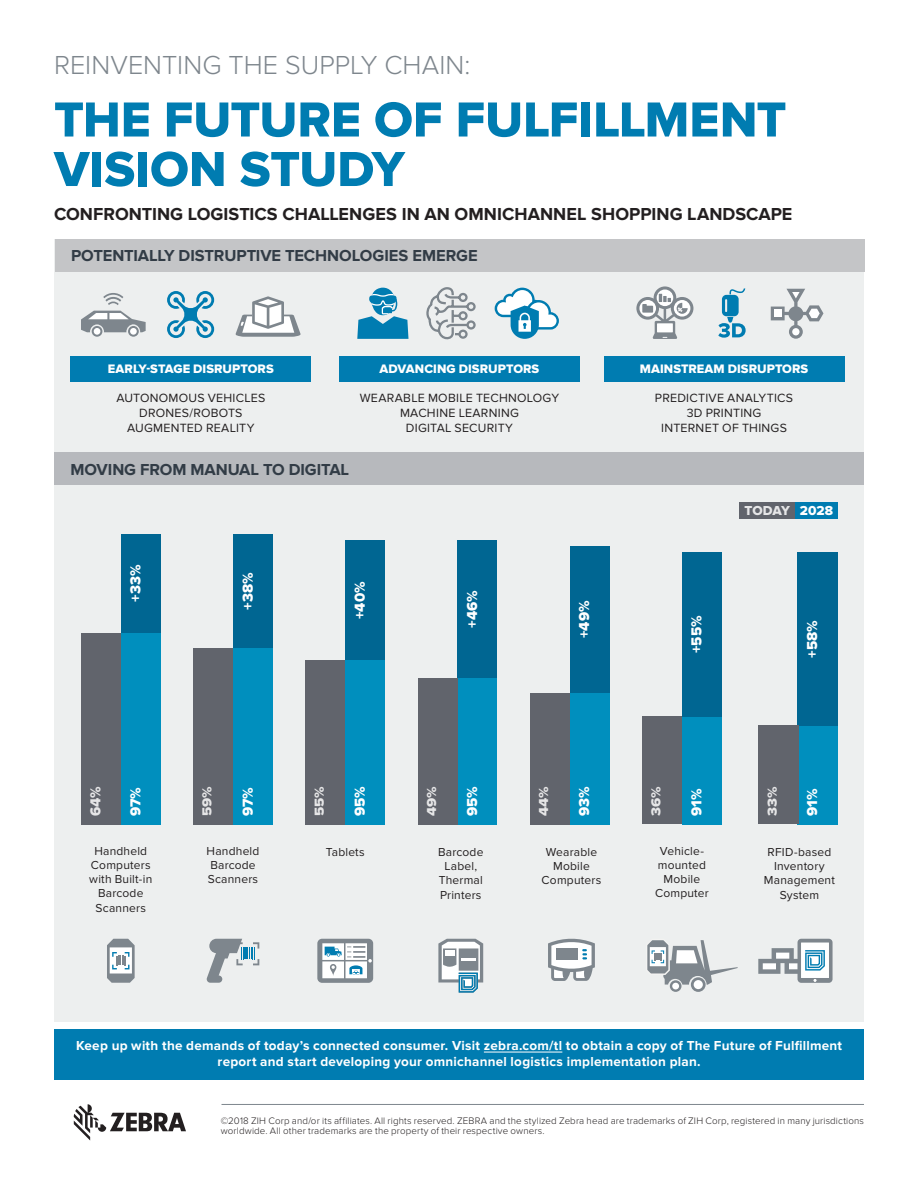
<style>
.page{position:relative;width:918px;height:1188px;background:#fff}
.page>*{position:absolute;margin:0;border:0;box-sizing:border-box;transform-origin:0 0}
.Intro_Copy{font:51px/49.5px "Proxima Nova Extrabld";letter-spacing:-.005em;color:#007cb1}
.Intro_Copy-2{font:300 27px "Proxima Nova";letter-spacing:.005em;color:#7e868d}
.t1{font:700 18px "Proxima Nova";letter-spacing:.005em;color:#231f20}
.Headline_1{font:700 16.5px "Proxima Nova";letter-spacing:-.005em;color:#323c46}
.t2{font:15px "Proxima Nova Extrabld";color:#fff}
.t3{font:15px "Proxima Nova Extrabld";color:#e6e6e7}
.Body_Copy{font:700 13.5px/16.2px "Proxima Nova";letter-spacing:.02em;color:#fff;text-align:center}
.Body_Copy-2{font:13.5px "Proxima Nova Extrabld";color:#e6e6e7;scale:1.11 1}
.Body_Copy-3{font:13.5px "Proxima Nova Extrabld";color:#e6e6e7}
.Body_Copy-4{font:13.5px "Proxima Nova Extrabld";color:#fff}
.Headline_1-2{font:12.75px "Proxima Nova Extrabld";letter-spacing:.005em;color:#fff}
.Body_Copy-5{font:12.3px "Proxima Nova";letter-spacing:.02em;color:#231f20}
.Body_Copy-6{font:12px/14.2px "Proxima Nova";letter-spacing:.015em;color:#231f20;text-align:center}
.Legal-NALA{font:300 9.75px/10.5px "Proxima Nova";letter-spacing:.015em;color:#231f20}
</style>
<div class="page">
<div style="left:54px;top:239px;width:810px;height:783px;background:#edefef"></div>
<div style="left:55px;top:240px;width:810px;height:32px;background:#c4c5c7"></div>
<div style="left:71px;top:356px;width:240px;height:26px;background:#007cb1"></div>
<svg style="left:81px;top:311px;width:65px;height:21px"></svg>
<svg style="left:128px;top:326px;width:11px;height:11px"></svg>
<div style="left:130px;top:328px;width:7px;height:7px;background:#fff;border-radius:50%"></div>
<svg style="left:92px;top:326px;width:10px;height:11px"></svg>
<div style="left:94px;top:328px;width:6px;height:7px;background:#fff;border-radius:50%"></div>
<svg style="left:103px;top:293px;width:20px;height:12px"></svg>
<div style="left:339px;top:356px;width:241px;height:26px;background:#007cb1"></div>
<div style="left:604px;top:356px;width:240px;height:26px;background:#007cb1"></div>
<svg style="left:636px;top:286px;width:57px;height:53px"></svg>
<svg style="left:426px;top:287px;width:50px;height:53px"></svg>
<svg style="left:771px;top:289px;width:52px;height:50px"></svg>
<div style="left:774px;top:310px;width:7px;height:7px;background:#fff"></div>
<div style="left:792px;top:328px;width:8px;height:7px;background:#fff;border-radius:50%"></div>
<svg style="left:495px;top:288px;width:64px;height:51px"></svg>
<svg style="left:167px;top:291px;width:47px;height:47px"></svg>
<svg style="left:235px;top:296px;width:66px;height:41px"></svg>
<svg style="left:718px;top:288px;width:28px;height:50px"></svg>
<svg style="left:357px;top:288px;width:52px;height:51px"></svg>
<div style="left:54px;top:453px;width:810px;height:32px;background:#b7b9bd"></div>
<hr style="left:222px;top:1104px;width:642px;height:1px;background:#7e868d">
<div style="left:54px;top:1030px;width:810px;height:50px;background:#007cb1"></div>
<hr style="left:484px;top:1052px;width:78px;height:1px;background:#fff">
<svg style="left:74px;top:1104px;width:112px;height:37px"></svg>
<div style="left:121px;top:534px;width:40px;height:290px;background:#008fbe"></div>
<div style="left:121px;top:534px;width:40px;height:99px;background:#006692"></div>
<div style="left:81px;top:633px;width:40px;height:191px;background:#61646c"></div>
<div style="left:233px;top:534px;width:40px;height:290px;background:#008fbe"></div>
<div style="left:233px;top:534px;width:40px;height:114px;background:#006692"></div>
<div style="left:193px;top:648px;width:40px;height:176px;background:#61646c"></div>
<div style="left:345px;top:540px;width:40px;height:284px;background:#008fbe"></div>
<div style="left:345px;top:540px;width:40px;height:120px;background:#006692"></div>
<div style="left:305px;top:660px;width:40px;height:164px;background:#61646c"></div>
<div style="left:457px;top:540px;width:40px;height:284px;background:#008fbe"></div>
<div style="left:457px;top:541px;width:40px;height:137px;background:#006692"></div>
<div style="left:418px;top:678px;width:39px;height:146px;background:#61646c"></div>
<div style="left:570px;top:546px;width:40px;height:278px;background:#008fbe"></div>
<div style="left:570px;top:546px;width:40px;height:147px;background:#006692"></div>
<div style="left:530px;top:693px;width:40px;height:131px;background:#61646c"></div>
<div style="left:682px;top:552px;width:40px;height:272px;background:#008fbe"></div>
<div style="left:682px;top:552px;width:39px;height:165px;background:#006692"></div>
<div style="left:642px;top:717px;width:40px;height:107px;background:#61646c"></div>
<div style="left:798px;top:552px;width:40px;height:272px;background:#008fbe"></div>
<div style="left:798px;top:552px;width:40px;height:174px;background:#006692"></div>
<div style="left:758px;top:726px;width:41px;height:98px;background:#61646c"></div>
<div style="left:739px;top:502px;width:56px;height:17px;background:#61646c"></div>
<div style="left:795px;top:502px;width:43px;height:17px;background:#007cb1"></div>
<svg style="left:548px;top:938px;width:47px;height:43px;background:#bdc3c7"></svg>
<svg style="left:758px;top:939px;width:75px;height:44px"></svg>
<svg style="left:691px;top:977px;width:15px;height:15px"></svg>
<div style="left:694px;top:980px;width:9px;height:9px;background:#fff;border-radius:50%"></div>
<svg style="left:670px;top:980px;width:12px;height:12px"></svg>
<div style="left:672px;top:983px;width:7px;height:6px;background:#fff;border-radius:50%"></div>
<svg style="left:647px;top:940px;width:91px;height:45px"></svg>
<svg style="left:438px;top:939px;width:45px;height:54px;background:#adbcc4"></svg>
<svg style="left:107px;top:939px;width:28px;height:44px"></svg>
<div style="left:317px;top:939px;width:56px;height:44px;background:#7e868d;border-radius:5px"></div>
<svg style="left:322px;top:943px;width:3px;height:17px"></svg>
<div style="left:322px;top:961px;width:22px;height:17px;background:#fff"></div>
<svg style="left:346px;top:974px;width:21px;height:4px"></svg>
<svg style="left:325px;top:943px;width:47px;height:31px"></svg>
<svg style="left:207px;top:939px;width:52px;height:44px"></svg>
<p class="Intro_Copy-2" style="left:54px;top:49px;width:418px">REINVENTING THE SUPPLY CHAIN:</p>
<p class="Intro_Copy" style="left:54px;top:98px;width:734px">THE FUTURE OF FULFILLMENT<br>VISION STUDY</p>
<p class="t1" style="left:54px;top:203px;width:740px">CONFRONTING LOGISTICS CHALLENGES IN AN OMNICHANNEL SHOPPING LANDSCAPE</p>
<p class="Headline_1" style="left:71px;top:246px;width:408px">POTENTIALLY DISTRUPTIVE TECHNOLOGIES EMERGE</p>
<p class="Headline_1-2" style="left:108px;top:361px;width:167px">EARLY-STAGE DISRUPTORS</p>
<p class="Body_Copy-5" style="left:116px;top:391px;width:151px">AUTONOMOUS VEHICLES</p>
<p class="Body_Copy-5" style="left:139px;top:406px;width:105px">DRONES/ROBOTS</p>
<p class="Body_Copy-5" style="left:127px;top:421px;width:129px">AUGMENTED REALITY</p>
<p class="Headline_1-2" style="left:380px;top:361px;width:161px">ADVANCING DISRUPTORS</p>
<p class="Body_Copy-5" style="left:360px;top:391px;width:201px">WEARABLE MOBILE TECHNOLOGY</p>
<p class="Body_Copy-5" style="left:400px;top:406px;width:120px">MACHINE LEARNING</p>
<p class="Body_Copy-5" style="left:406px;top:421px;width:109px">DIGITAL SECURITY</p>
<p class="Headline_1" style="left:70px;top:460px;width:280px">MOVING FROM MANUAL TO DIGITAL</p>
<p class="t2" style="left:127px;top:602px;width:39px;rotate:-90deg">+33%</p>
<p class="t2" style="left:239px;top:610px;width:39px;rotate:-90deg">+38%</p>
<p class="t2" style="left:351px;top:619px;width:39px;rotate:-90deg">+40%</p>
<p class="t2" style="left:463px;top:628px;width:39px;rotate:-90deg">+46%</p>
<p class="t2" style="left:576px;top:638px;width:39px;rotate:-90deg">+49%</p>
<p class="Headline_1-2" style="left:640px;top:361px;width:170px">MAINSTREAM DISRUPTORS</p>
<p class="Body_Copy-5" style="left:655px;top:391px;width:140px">PREDICTIVE ANALYTICS</p>
<p class="Body_Copy-5" style="left:687px;top:406px;width:76px">3D PRINTING</p>
<p class="Body_Copy-5" style="left:661px;top:421px;width:127px">INTERNET OF THINGS</p>
<p class="t2" style="left:688px;top:653px;width:39px;rotate:-90deg">+55%</p>
<p class="Body_Copy-3" style="left:745px;top:503px;width:47px">TODAY</p>
<p class="Body_Copy-4" style="left:800px;top:503px;width:35px">2028</p>
<p class="t2" style="left:804px;top:658px;width:39px;rotate:-90deg">+58%</p>
<p class="t3" style="left:87px;top:816px;width:32px;rotate:-90deg">64%</p>
<p class="t2" style="left:127px;top:816px;width:31px;rotate:-90deg">97%</p>
<p class="Body_Copy-2" style="left:199px;top:816px;width:29px;rotate:-90deg">59%</p>
<p class="t2" style="left:239px;top:816px;width:31px;rotate:-90deg">97%</p>
<p class="Body_Copy-2" style="left:312px;top:816px;width:29px;rotate:-90deg">55%</p>
<p class="t2" style="left:351px;top:816px;width:32px;rotate:-90deg">95%</p>
<p class="Body_Copy-2" style="left:424px;top:816px;width:29px;rotate:-90deg">49%</p>
<p class="t2" style="left:463px;top:816px;width:32px;rotate:-90deg">95%</p>
<p class="Body_Copy-2" style="left:536px;top:816px;width:28px;rotate:-90deg">44%</p>
<p class="t2" style="left:576px;top:816px;width:31px;rotate:-90deg">93%</p>
<p class="Body_Copy-2" style="left:648px;top:816px;width:28px;rotate:-90deg">36%</p>
<p class="t2" style="left:688px;top:816px;width:29px;rotate:-90deg">91%</p>
<p class="Body_Copy-2" style="left:765px;top:816px;width:28px;rotate:-90deg">33%</p>
<p class="t2" style="left:804px;top:816px;width:29px;rotate:-90deg">91%</p>
<p class="Body_Copy-6" style="left:89px;top:844px;width:65px">Handheld<br>Computers with Built-in<br>Barcode<br>Scanners</p>
<p class="Body_Copy-6" style="left:207px;top:844px;width:54px;text-align:left">Handheld<br>Barcode<br>Scanners</p>
<p class="Body_Copy-6" style="left:326px;top:845px;width:41px">Tablets</p>
<p class="Body_Copy-6" style="left:438px;top:845px;width:47px">Barcode<br>Label,<br>Thermal<br>Printers</p>
<p class="Body_Copy-6" style="left:542px;top:845px;width:61px">Wearable<br>Mobile<br>Computers</p>
<p class="Body_Copy-6" style="left:655px;top:844px;width:55px">Vehicle&shy;mounted<br>Mobile<br>Computer</p>
<p class="Body_Copy-6" style="left:764px;top:845px;width:73px">RFID-based<br>Inventory<br>Management<br>System</p>
<p class="Body_Copy" style="left:76px;top:1038px;width:768px">Keep up with the demands of today’s connected consumer. Visit zebra.com/tl to obtain a copy of The Future of Fulfillment report and start developing your omnichannel logistics implementation plan.</p>
<p class="Legal-NALA" style="left:221px;top:1116px;width:645px">©2018 ZIH Corp and/or its affiliates. All rights reserved. ZEBRA and the stylized Zebra head are trademarks of ZIH Corp, registered in many jurisdictions worldwide. All other trademarks are the property of their respective owners.</p>
</div>
